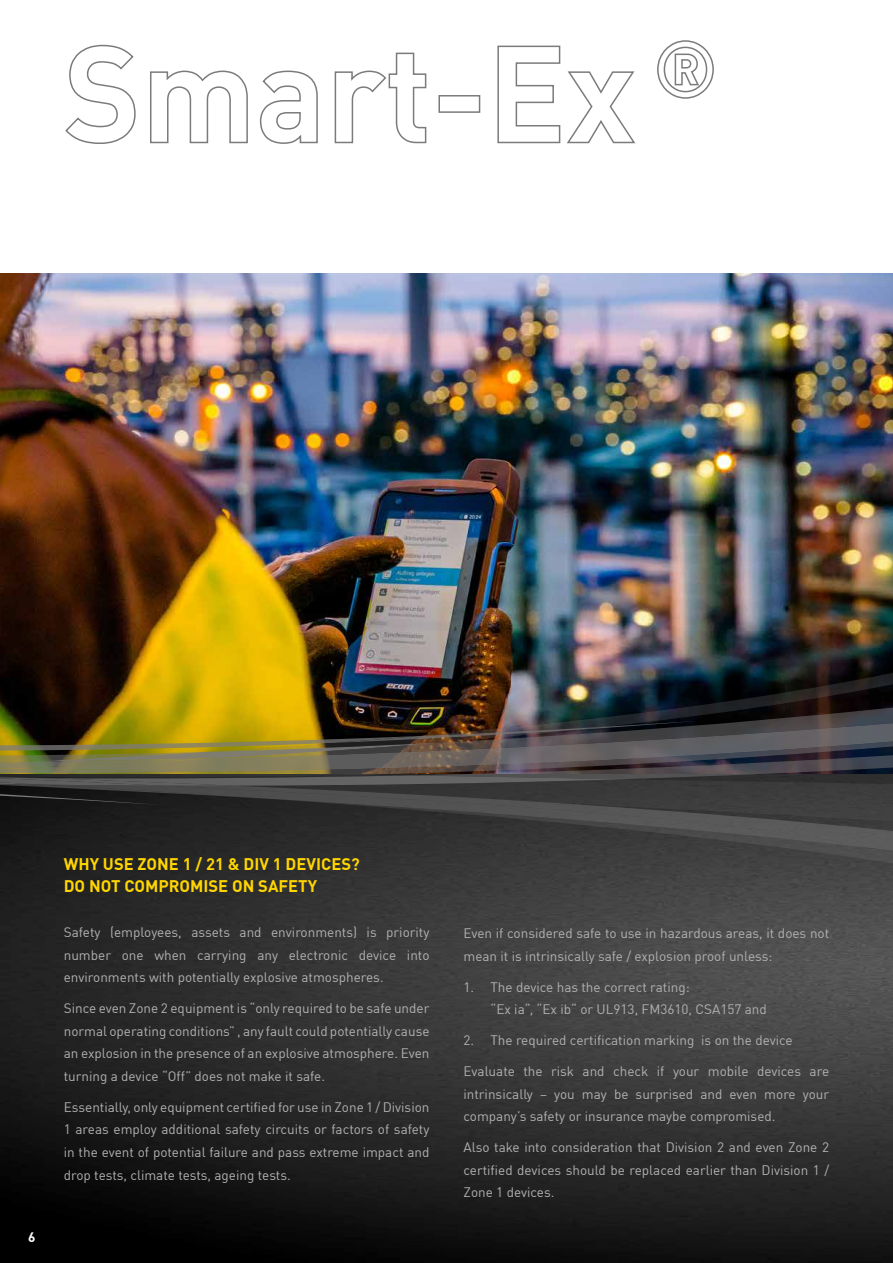
<style>
.page{position:relative;width:893px;height:1263px;background:#fff}
.page>*{position:absolute;margin:0;border:0;box-sizing:border-box;transform-origin:0 0}
.t1{font:700 16.5px/22.5px "DIN Offc";color:#ffd500}
.t2{font:13.5px/22.5px "DIN Offc";color:#b3b2b2;text-align:justify}
.t3{font:700 13.5px "DIN Offc";color:#fff}
</style>
<div class="page">
<img style="left:0;top:863px;width:893px;height:400px">
<img style="left:0;top:273px;width:893px;height:400px">
<img style="left:0;top:673px;width:893px;height:34px">
<svg style="left:0;top:850px;width:893px;height:13px;background:#333"></svg>
<svg style="left:0;top:821px;width:893px;height:29px;background:#3a3939"></svg>
<svg style="left:0;top:821px;width:863px;height:26px;background:#333"></svg>
<svg style="left:0;top:805px;width:893px;height:16px;background:#343434"></svg>
<svg style="left:0;top:707px;width:893px;height:4px;background:#4d4118"></svg>
<img style="left:0;top:711px;width:893px;height:94px">
<svg style="left:65px;top:44px;width:71px;height:100px"></svg>
<svg style="left:150px;top:70px;width:98px;height:74px"></svg>
<svg style="left:259px;top:70px;width:59px;height:74px"></svg>
<svg style="left:334px;top:52px;width:93px;height:92px"></svg>
<div style="left:438px;top:95px;width:42px;height:18px;border:2px solid #7c7b7b"></div>
<svg style="left:497px;top:45px;width:138px;height:99px"></svg>
<svg style="left:657px;top:40px;width:57px;height:59px"></svg>
<p class="t3" style="left:28px;top:1228px;width:9px">6</p>
<p class="t1" style="left:64px;top:852px;width:297px">WHY USE ZONE 1 / 21 &amp; DIV 1 DEVICES?<br>DO NOT COMPROMISE ON SAFETY</p>
<p class="t2" style="left:64px;top:921px;width:367px">Safety (employees, assets and environments) is priority number one when carrying any electronic device into environments with potentially explosive atmospheres.</p>
<p class="t2" style="left:64px;top:997px;width:367px">Since even Zone 2 equipment is “only required to be safe under normal operating conditions” , any fault could potentially cause an explosion in the presence of an explosive atmosphere. Even turning a device “Off” does not make it safe.</p>
<p class="t2" style="left:64px;top:1095px;width:367px">Essentially, only equipment certified for use in Zone 1 / Division 1 areas employ additional safety circuits or factors of safety in the event of potential failure and pass extreme impact and drop tests, climate tests, ageing tests.</p>
<p class="t2" style="left:463px;top:922px;width:367px">Even if considered safe to use in hazardous areas, it does not mean it is intrinsically safe / explosion proof unless:</p>
<p class="t2" style="left:490px;top:975px;width:278px;text-indent:-27px">1. The device has the correct rating:<br>“Ex ia“, “Ex ib“ or UL913, FM3610, CSA157 and</p>
<p class="t2" style="left:463px;top:1029px;width:331px">2. The required certification marking is on the device</p>
<p class="t2" style="left:463px;top:1060px;width:367px">Evaluate the risk and check if your mobile devices are intrinsically – you may be surprised and even more your company’s safety or insurance maybe compromised.</p>
<p class="t2" style="left:463px;top:1136px;width:367px">Also take into consideration that Division 2 and even Zone 2 certified devices should be replaced earlier than Division 1 / Zone 1 devices.</p>
</div>
